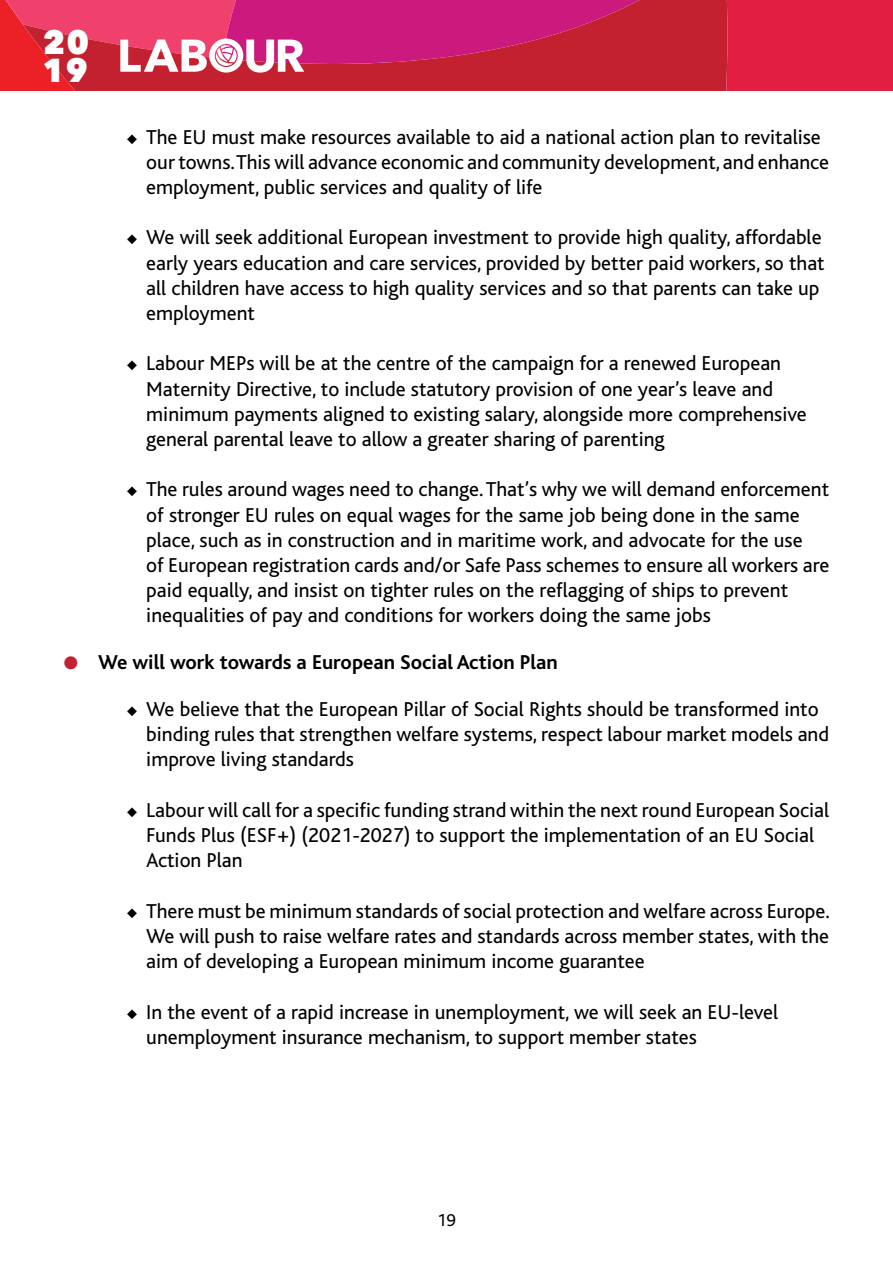
<style>
.page{position:relative;width:893px;height:1263px;background:#fff}
.page>*{position:absolute;margin:0;border:0;box-sizing:border-box;transform-origin:0 0}
.t1{font:800 33.15px/27.5px "Avenir Next";color:#fff;scale:.96 1}
.t2{font:21px/25.2px "Bliss";color:#000}
.t3{font:700 21px "Bliss";color:#000}
.t4{font:18px "Bliss";color:#000}
.s1{color:#c3212f}
</style>
<div class="page">
<svg style="left:0;top:0;width:893px;height:91px;background:#d32b53"></svg>
<h1 class="t1" style="left:43px;top:29px;width:50px">20<br>19</h1>
<p class="t2" style="left:146px;top:125px;width:684px;text-indent:-19px">◆ The EU must make resources available to aid a national action plan to revitalise our towns. This will advance economic and community development, and enhance employment, public services and quality of life</p>
<p class="t2" style="left:146px;top:225px;width:680px;text-indent:-19px">◆ We will seek additional European investment to provide high quality, affordable early years education and care services, provided by better paid workers, so that all children have access to high quality services and so that parents can take up employment</p>
<p class="t2" style="left:146px;top:351px;width:662px;text-indent:-19px">◆ Labour MEPs will be at the centre of the campaign for a renewed European Maternity Directive, to include statutory provision of one year’s leave and minimum payments aligned to existing salary, alongside more comprehensive general parental leave to allow a greater sharing of parenting</p>
<p class="t2" style="left:146px;top:477px;width:684px;text-indent:-19px">◆ The rules around wages need to change. That’s why we will demand enforcement of stronger EU rules on equal wages for the same job being done in the same place, such as in construction and in maritime work, and advocate for the use<br>of European registration cards and/or Safe Pass schemes to ensure all workers are paid equally, and insist on tighter rules on the reflagging of ships to prevent inequalities of pay and conditions for workers doing the same jobs</p>
<p class="t3" style="left:64px;top:651px;width:496px"><span class="s1">●</span> We will work towards a European Social Action Plan</p>
<p class="t2" style="left:146px;top:697px;width:684px;text-indent:-20px">◆ We believe that the European Pillar of Social Rights should be transformed into binding rules that strengthen welfare systems, respect labour market models and improve living standards</p>
<p class="t2" style="left:146px;top:798px;width:684px;text-indent:-19px">◆ Labour will call for a specific funding strand within the next round European Social<br>Funds Plus (ESF+) (2021-2027) to support the implementation of an EU Social<br>Action Plan</p>
<p class="t2" style="left:146px;top:899px;width:685px;text-align:justify;text-indent:-19px">◆ There must be minimum standards of social protection and welfare across Europe.<br>We will push to raise welfare rates and standards across member states, with the aim of developing a European minimum income guarantee</p>
<p class="t2" style="left:146px;top:999px;width:633px;text-indent:-19px">◆ In the event of a rapid increase in unemployment, we will seek an EU-level unemployment insurance mechanism, to support member states</p>
<p class="t4" style="left:437px;top:1210px;width:20px">19</p>
</div>
